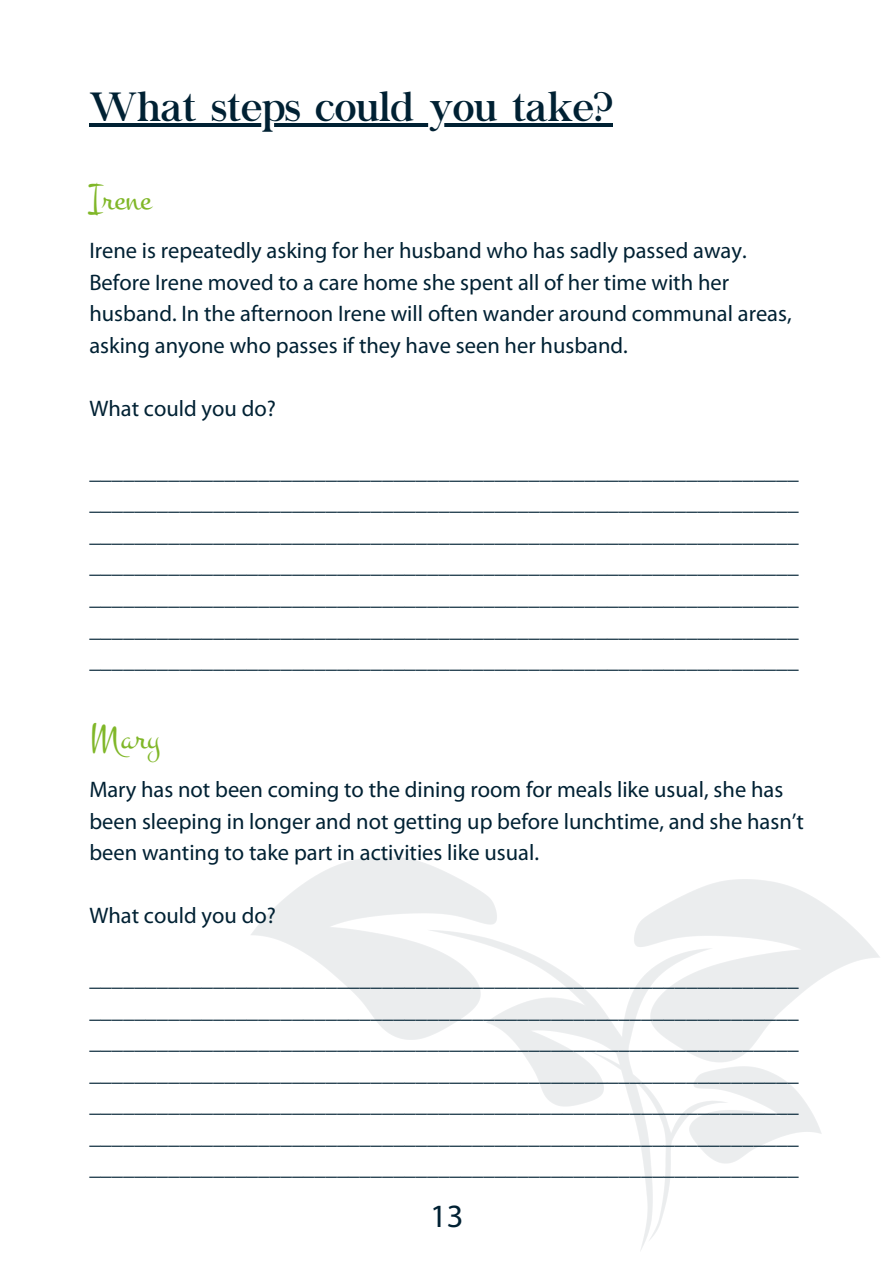
<style>
.page{position:relative;width:894px;height:1264px;background:#fff}
.page>*{position:absolute;margin:0;border:0;box-sizing:border-box;transform-origin:0 0}
.t1{font:40.5px "Chapaza";color:#002133}
.t2{font:37.5px "Montez";color:#80b728}
.t3{font:32.55px "Myriad Pro";color:#002133}
.t4{font:22.5px/31.5px "Myriad Pro";color:#002133}
</style>
<div class="page">
<hr style="left:89px;top:123px;width:524px;height:4px;background:#002133">
<p class="t1" style="left:89px;top:92px;width:525px">What steps could you take?</p>
<p class="t2" style="left:89px;top:175px;width:63px">Irene</p>
<h1 class="t4" style="left:89px;top:237px;width:703px">Irene is repeatedly asking for her husband who has sadly passed away.<br>Before Irene moved to a care home she spent all of her time with her husband. In the afternoon Irene will often wander around communal areas, asking anyone who passes if they have seen her husband.</h1>
<h1 class="t4" style="left:89px;top:394px;width:188px">What could you do?</h1>
<p class="t4" style="left:89px;top:457px;width:710px;text-align:justify">_______________________________________________________________ _______________________________________________________________ _______________________________________________________________ _______________________________________________________________ _______________________________________________________________ _______________________________________________________________ _______________________________________________________________</p>
<p class="t2" style="left:89px;top:714px;width:72px">Mary</p>
<p class="t4" style="left:89px;top:775px;width:715px">Mary has not been coming to the dining room for meals like usual, she has been sleeping in longer and not getting up before lunchtime, and she hasn’t been wanting to take part in activities like usual.</p>
<p class="t4" style="left:89px;top:901px;width:188px">What could you do?</p>
<h1 class="t4" style="left:89px;top:964px;width:710px;text-align:justify">_______________________________________________________________ _______________________________________________________________ _______________________________________________________________ _______________________________________________________________ _______________________________________________________________ _______________________________________________________________ _______________________________________________________________</h1>
<p class="t3" style="left:430px;top:1202px;width:35px">13</p>
</div>
